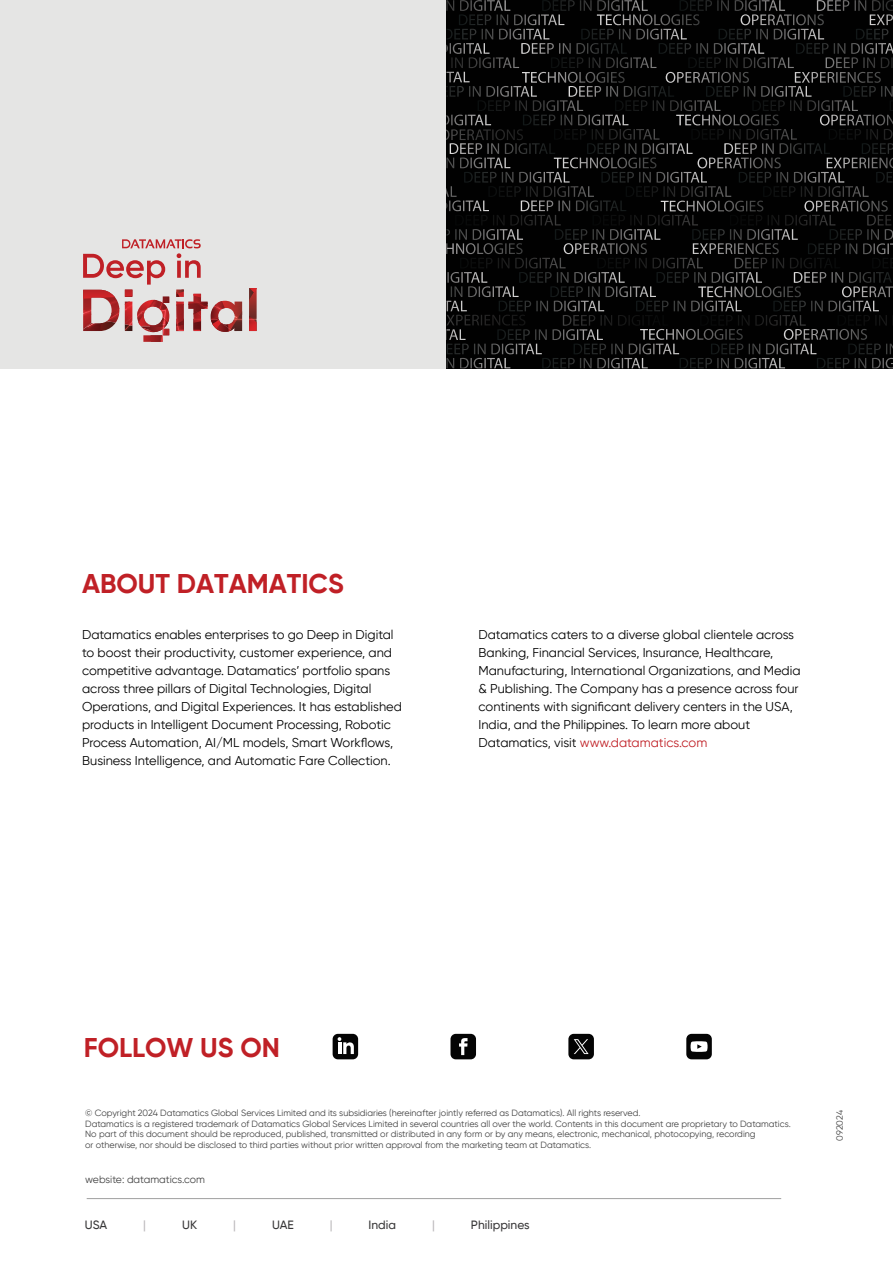
<style>
.page{position:relative;width:893px;height:1263px;background:#fff}
.page>*{position:absolute;margin:0;border:0;box-sizing:border-box;transform-origin:0 0}
.t1{font:700 27px "Gilroy";color:#c02026}
.t2{font:12.75px/18px "Gilroy";color:#010101}
.t3{font:500 12px "Gilroy";color:#383738}
.t4{font:500 12px "Gilroy";color:#bab8ba}
.t5{font:10.35px "Gilroy";color:#424242}
.t6{font:9px/10.5px "Gilroy";color:#424242}
.s1{color:#c02026}
</style>
<div class="page">
<div style="left:0;top:0;width:738px;height:368px;background:#e5e5e4"></div>
<svg style="left:83px;top:239px;width:174px;height:103px"></svg>
<svg style="left:446px;top:0;width:447px;height:368px;background:#111"></svg>
<hr style="left:87px;top:1198px;width:694px;height:1px;background:#9f9f9f">
<div style="left:333px;top:1034px;width:25px;height:25px;background:#040404;border-radius:5px"></div>
<svg style="left:338px;top:1037px;width:16px;height:17px"></svg>
<svg style="left:450px;top:1034px;width:26px;height:25px"></svg>
<div style="left:568px;top:1034px;width:26px;height:25px;background:#040404;border-radius:5px"></div>
<svg style="left:574px;top:1039px;width:15px;height:15px"></svg>
<svg style="left:686px;top:1034px;width:26px;height:25px"></svg>
<h1 class="t1" style="left:82px;top:566px;width:263px">ABOUT DATAMATICS</h1>
<p class="t2" style="left:82px;top:625px;width:321px">Datamatics enables enterprises to go Deep in Digital to boost their productivity, customer experience, and competitive advantage. Datamatics’ portfolio spans across three pillars of Digital Technologies, Digital Operations, and Digital Experiences. It has established products in Intelligent Document Processing, Robotic Process Automation, AI/ML models, Smart Workflows, Business Intelligence, and Automatic Fare Collection.</p>
<p class="t2" style="left:478px;top:625px;width:324px">Datamatics caters to a diverse global clientele across Banking, Financial Services, Insurance, Healthcare, Manufacturing, International Organizations, and Media &amp; Publishing. The Company has a presence across four continents with significant delivery centers in the USA, India, and the Philippines. To learn more about Datamatics, visit <span class="s1">www.datamatics.com</span></p>
<h1 class="t1" style="left:84px;top:1030px;width:198px">FOLLOW US ON</h1>
<p class="t6" style="left:85px;top:1108px;width:707px">© Copyright 2024 Datamatics Global Services Limited and its subsidiaries (hereinafter jointly referred as Datamatics). All rights reserved.<br>Datamatics is a registered trademark of Datamatics Global Services Limited in several countries all over the world. Contents in this document are proprietary to Datamatics.<br>No part of this document should be reproduced, published, transmitted or distributed in any form or by any means, electronic, mechanical, photocopying, recording<br>or otherwise, nor should be disclosed to third parties without prior written approval from the marketing team at Datamatics.</p>
<p class="t5" style="left:85px;top:1173px;width:121px">website: datamatics.com</p>
<p class="t3" style="left:85px;top:1217px;width:24px">USA</p>
<p class="t4" style="left:143px;top:1217px;width:4px">|</p>
<p class="t3" style="left:182px;top:1217px;width:16px">UK</p>
<p class="t4" style="left:233px;top:1217px;width:4px">|</p>
<p class="t3" style="left:272px;top:1217px;width:23px">UAE</p>
<p class="t4" style="left:330px;top:1217px;width:4px">|</p>
<p class="t3" style="left:369px;top:1217px;width:29px">India</p>
<p class="t4" style="left:432px;top:1217px;width:4px">|</p>
<p class="t3" style="left:471px;top:1217px;width:60px">Philippines</p>
<p class="t6" style="left:834px;top:1140px;width:32px;rotate:-90deg">092024</p>
</div>
